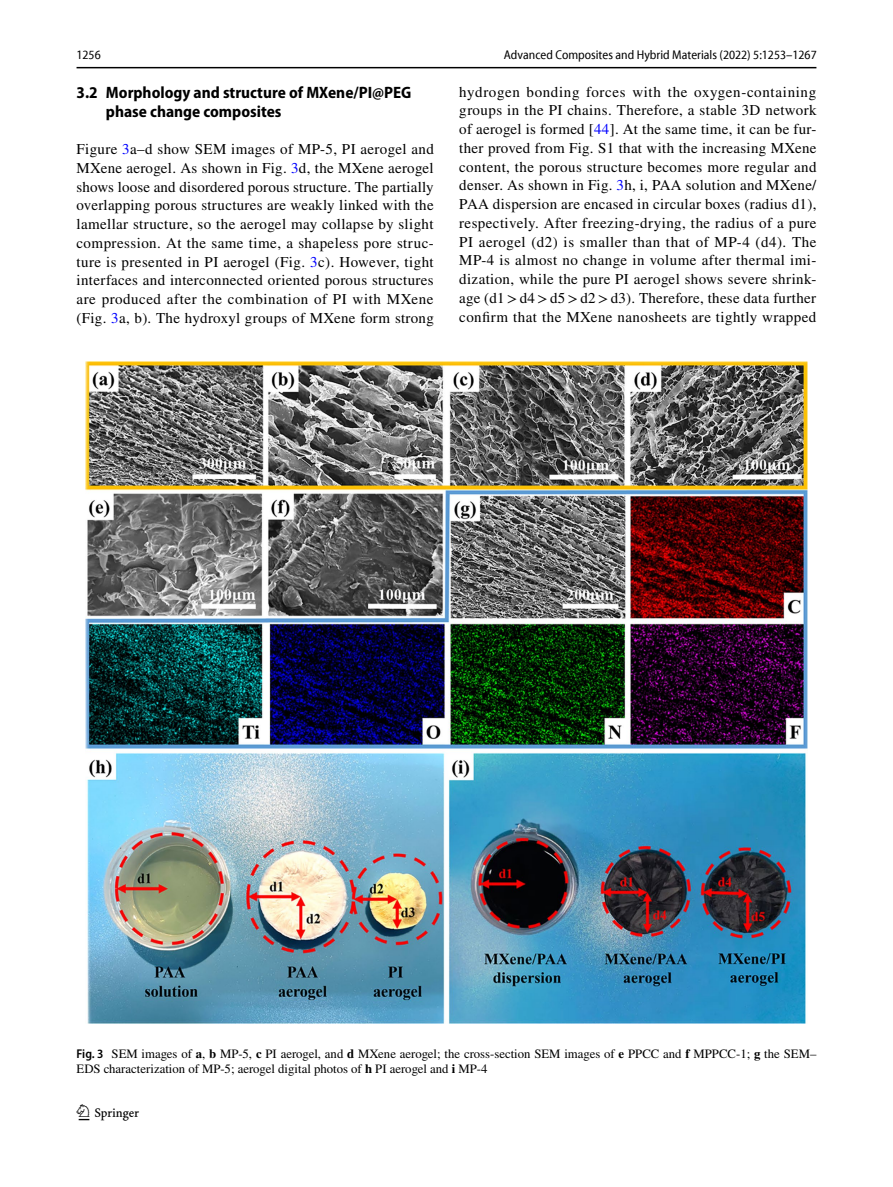
<style>
.page{position:relative;width:893px;height:1187px;background:#fff}
.page>*{position:absolute;margin:0;border:0;box-sizing:border-box;transform-origin:0 0}
.t1{font:22.5px "Springnew Regular 2";color:#000}
.t2{font:700 semi-condensed 16.5px/18.8px "Myriad Pro";color:#000}
.t3{font:15px/18.8px "STIX";letter-spacing:.025em;color:#000;text-align:justify}
.t4{font:12.75px/15px "STIX";color:#000}
.t5{font:semi-condensed 12.75px "Myriad Pro Unic";color:#000}
.s1{color:#00f}
.s2{font-family:"Myriad Pro";font-weight:600;font-stretch:semi-condensed}
.s3{font-weight:700}
</style>
<div class="page">
<hr style="left:77px;top:67px;width:739px;height:1px;background:#000">
<img style="left:85px;top:361px;width:723px;height:662px">
<p class="t5" style="left:77px;top:50px;width:26px">1256</p>
<p class="t5" style="left:504px;top:50px;width:314px">Advanced Composites and Hybrid Materials (2022) 5:1253–1267</p>
<p class="t2" style="left:106px;top:83px;width:307px;text-indent:-29px">3.2 Morphology and structure of MXene/PI@PEG phase change composites</p>
<p class="t3" style="left:77px;top:141px;width:359px">Figure <span class="s1">3</span>a–d show SEM images of MP-5, PI aerogel and MXene aerogel. As shown in Fig. <span class="s1">3</span>d, the MXene aerogel shows loose and disordered porous structure. The partially overlapping porous structures are weakly linked with the lamellar structure, so the aerogel may collapse by slight compression. At the same time, a shapeless pore struc&shy;ture is presented in PI aerogel (Fig. <span class="s1">3</span>c). However, tight interfaces and interconnected oriented porous structures are produced after the combination of PI with MXene (Fig. <span class="s1">3</span>a, b). The hydroxyl groups of MXene form strong</p>
<p class="t3" style="left:459px;top:83px;width:359px">hydrogen bonding forces with the oxygen-containing groups in the PI chains. Therefore, a stable 3D network of aerogel is formed [<span class="s1">44</span>]. At the same time, it can be fur&shy;ther proved from Fig. S1 that with the increasing MXene content, the porous structure becomes more regular and denser. As shown in Fig. <span class="s1">3</span>h, i, PAA solution and MXene/ PAA dispersion are encased in circular boxes (radius d1), respectively. After freezing-drying, the radius of a pure PI aerogel (d2) is smaller than that of MP-4 (d4). The MP-4 is almost no change in volume after thermal imi&shy;dization, while the pure PI aerogel shows severe shrink&shy;age (d1&gt;d4&gt;d5&gt;d2&gt;d3). Therefore, these data further confirm that the MXene nanosheets are tightly wrapped</p>
<p class="t4" style="left:77px;top:1047px;width:741px"><span class="s2">Fig. 3</span> SEM images of <span class="s3">a</span>, <span class="s3">b</span> MP-5, <span class="s3">c</span> PI aerogel, and <span class="s3">d</span> MXene aerogel; the cross-section SEM images of <span class="s3">e</span> PPCC and <span class="s3">f</span> MPPCC-1; <span class="s3">g</span> the SEM–<br>EDS characterization of MP-5; aerogel digital photos of <span class="s3">h</span> PI aerogel and <span class="s3">i</span> MP-4</p>
<h1 class="t1" style="left:79px;top:1104px;width:62px">1 3</h1>
</div>
